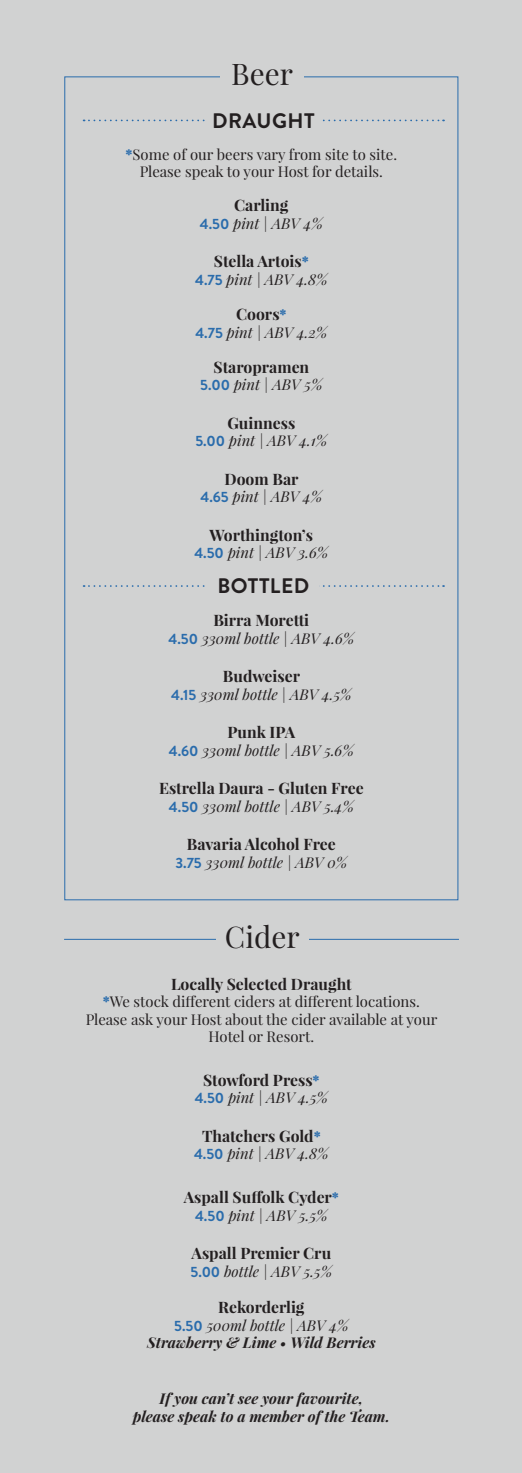
<style>
.page{position:relative;width:522px;height:1473px;background:#fff}
.page>*{position:absolute;margin:0;border:0;box-sizing:border-box;transform-origin:0 0}
.t1{font:29.75px "Playfair Display";color:#231f20}
.t2{font:700 21px "Brandon Grotesque";letter-spacing:.02em;color:#231f20}
.t3{font:700 15.75px "Playfair Display";color:#231f20}
.t4{font:italic 14.88px "Playfair Display";color:#231f20}
.t5{font:14.88px/17.5px "Playfair Display";color:#231f20;text-align:center}
.t6{font:italic 700 14.88px/17.5px "Playfair Display";color:#231f20;text-align:center}
.s1{font-weight:900;color:#2a6cac}
.s2{font-family:"Brandon Grotesque";font-weight:700;font-style:normal;color:#2a6cac}
.s3{font-weight:900;font-size:14.88px;color:#2a6cac}
.s4{font-family:"Brandon Grotesque";font-style:normal;color:#2a6cac}
.s5{font-weight:400}
</style>
<div class="page">
<div style="left:0;top:0;width:522px;height:1472px;background:#d1d2d2"></div>
<svg style="left:84px;top:120px;width:360px;height:1px"></svg>
<svg style="left:84px;top:585px;width:360px;height:2px"></svg>
<div style="left:206px;top:113px;width:114px;height:15px;background:#d1d2d2"></div>
<div style="left:208px;top:578px;width:110px;height:15px;background:#d1d2d2"></div>
<hr style="left:64px;top:939px;width:395px;height:1px;background:#2a6cac">
<div style="left:216px;top:916px;width:92px;height:32px;background:#d1d2d2"></div>
<h1 class="t1" style="left:231px;top:55px;width:63px">Beer</h1>
<h2 class="t2" style="left:212px;top:106px;width:104px">DRAUGHT</h2>
<p class="t5" style="left:126px;top:145px;width:273px"><span class="s1">*</span>Some of our beers vary from site to site.<br>Please speak to your Host for details.</p>
<p class="t3" style="left:234px;top:196px;width:56px">Carling</p>
<p class="t4" style="left:200px;top:213px;width:124px"><span class="s2">4.50</span> pint | ABV 4%</p>
<p class="t3" style="left:214px;top:252px;width:97px">Stella Artois<span class="s3">*</span></p>
<p class="t4" style="left:195px;top:269px;width:134px"><span class="s2">4.75</span> pint | ABV 4.8%</p>
<p class="t3" style="left:236px;top:304px;width:52px">Coors<span class="s3">*</span></p>
<p class="t4" style="left:195px;top:322px;width:133px"><span class="s2">4.75</span> pint | ABV 4.2%</p>
<p class="t3" style="left:214px;top:357px;width:97px">Staropramen</p>
<p class="t4" style="left:200px;top:374px;width:124px"><span class="s2">5.00</span> pint | ABV 5%</p>
<p class="t3" style="left:227px;top:413px;width:69px">Guinness</p>
<p class="t4" style="left:195px;top:430px;width:133px"><span class="s2">5.00</span> pint | ABV 4.1%</p>
<p class="t3" style="left:224px;top:469px;width:76px">Doom Bar</p>
<p class="t4" style="left:201px;top:486px;width:123px"><span class="s2">4.65</span> pint | ABV 4%</p>
<p class="t3" style="left:210px;top:525px;width:105px">Worthington’s</p>
<p class="t4" style="left:194px;top:542px;width:135px"><span class="s2">4.50</span> pint | ABV 3.6%</p>
<h2 class="t2" style="left:217px;top:571px;width:93px">BOTTLED</h2>
<p class="t3" style="left:213px;top:610px;width:97px">Birra Moretti</p>
<p class="t4" style="left:168px;top:628px;width:187px"><span class="s2">4.50</span> 330ml bottle | ABV 4.6%</p>
<p class="t3" style="left:223px;top:666px;width:79px">Budweiser</p>
<p class="t4" style="left:171px;top:684px;width:182px"><span class="s2">4.15</span> 330ml bottle | ABV 4.5%</p>
<p class="t3" style="left:227px;top:722px;width:69px">Punk IPA</p>
<p class="t4" style="left:169px;top:740px;width:187px"><span class="s2">4.60</span> 330ml bottle | ABV 5.6%</p>
<p class="t3" style="left:159px;top:778px;width:206px">Estrella Daura - Gluten Free</p>
<p class="t4" style="left:169px;top:796px;width:186px"><span class="s2">4.50</span> 330ml bottle | ABV 5.4%</p>
<p class="t3" style="left:187px;top:834px;width:151px">Bavaria Alcohol Free</p>
<p class="t4" style="left:175px;top:852px;width:173px"><span class="s2">3.75</span> 330ml bottle | ABV 0%</p>
<h1 class="t1" style="left:225px;top:918px;width:76px">Cider</h1>
<p class="t3" style="left:171px;top:974px;width:182px">Locally Selected Draught</p>
<p class="t5" style="left:86px;top:993px;width:353px"><span class="s1">*</span>We stock different ciders at different locations.<br>Please ask your Host about the cider available at your<br>Hotel or Resort.</p>
<p class="t3" style="left:203px;top:1069px;width:118px">Stowford Press<span class="s3">*</span></p>
<p class="t4" style="left:195px;top:1087px;width:135px"><span class="s2">4.50</span> pint | ABV 4.5%</p>
<p class="t3" style="left:202px;top:1125px;width:120px">Thatchers Gold<span class="s3">*</span></p>
<p class="t4" style="left:194px;top:1143px;width:136px"><span class="s2">4.50</span> pint | ABV 4.8%</p>
<p class="t3" style="left:184px;top:1187px;width:157px">Aspall Suffolk Cyder<span class="s3">*</span></p>
<p class="t4" style="left:195px;top:1205px;width:134px"><span class="s2">4.50</span> pint | ABV 5.5%</p>
<p class="t3" style="left:191px;top:1243px;width:141px">Aspall Premier Cru</p>
<p class="t4" style="left:191px;top:1261px;width:143px"><span class="s2">5.00</span> bottle | ABV 5.5%</p>
<p class="t3" style="left:218px;top:1297px;width:88px">Rekorderlig</p>
<p class="t6" style="left:147px;top:1315px;width:230px"><span class="s4">5.50</span> <span class="s5">500ml bottle | ABV 4%<br></span>Strawberry &amp; Lime • Wild Berries</p>
<p class="t6" style="left:133px;top:1389px;width:259px">If you can’t see your favourite,<br>please speak to a member of the Team.</p>
</div>
